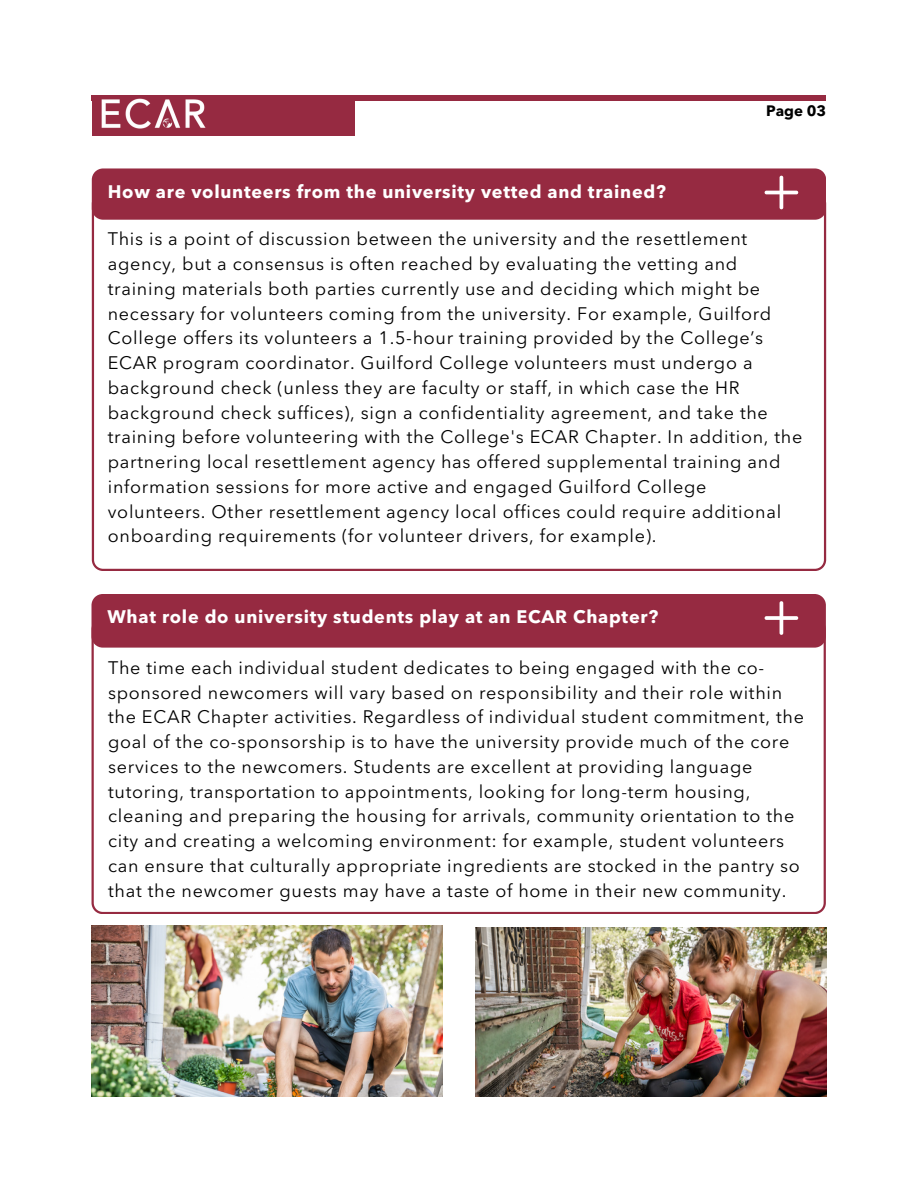
<style>
.page{position:relative;width:918px;height:1188px;background:#fff}
.page>*{position:absolute;margin:0;border:0;box-sizing:border-box;transform-origin:0 0}
.t1{font:18px/24.8px "Avenir Next LT Pro";letter-spacing:.04em;color:#000}
.t2{font:700 18px "Avenir Next LT Pro";letter-spacing:.04em;color:#fff}
.t3{font:700 15px "Avenir Next LT Pro";color:#000}
</style>
<div class="page">
<div style="left:92px;top:95px;width:734px;height:6px;background:#962a41"></div>
<svg style="left:92px;top:220px;width:734px;height:351px"></svg>
<div style="left:92px;top:168px;width:734px;height:52px;background:#962a41"></div>
<svg style="left:92px;top:648px;width:734px;height:266px"></svg>
<div style="left:92px;top:98px;width:263px;height:37px;background:#962a41"></div>
<img style="left:101px;top:98px;width:105px;height:31px">
<div style="left:92px;top:594px;width:734px;height:54px;background:#962a41"></div>
<img style="left:92px;top:925px;width:351px;height:171px">
<img style="left:475px;top:928px;width:351px;height:168px">
<p class="t3" style="left:766px;top:105px;width:62px">Page 03</p>
<p class="t2" style="left:108px;top:184px;width:560px">How are volunteers from the university vetted and trained?</p>
<p class="t1" style="left:108px;top:228px;width:696px">This is a point of discussion between the university and the resettlement agency, but a consensus is often reached by evaluating the vetting and training materials both parties currently use and deciding which might be necessary for volunteers coming from the university. For example, Guilford College offers its volunteers a 1.5-hour training provided by the College’s ECAR program coordinator. Guilford College volunteers must undergo a background check (unless they are faculty or staff, in which case the HR background check suffices), sign a confidentiality agreement, and take the training before volunteering with the College's ECAR Chapter. In addition, the partnering local resettlement agency has offered supplemental training and information sessions for more active and engaged Guilford College volunteers. Other resettlement agency local offices could require additional onboarding requirements (for volunteer drivers, for example).</p>
<p class="t2" style="left:107px;top:610px;width:552px">What role do university students play at an ECAR Chapter?</p>
<p class="t1" style="left:108px;top:657px;width:697px">The time each individual student dedicates to being engaged with the co&shy;sponsored newcomers will vary based on responsibility and their role within the ECAR Chapter activities. Regardless of individual student commitment, the goal of the co-sponsorship is to have the university provide much of the core services to the newcomers. Students are excellent at providing language tutoring, transportation to appointments, looking for long-term housing, cleaning and preparing the housing for arrivals, community orientation to the city and creating a welcoming environment: for example, student volunteers can ensure that culturally appropriate ingredients are stocked in the pantry so that the newcomer guests may have a taste of home in their new community.</p>
</div>
